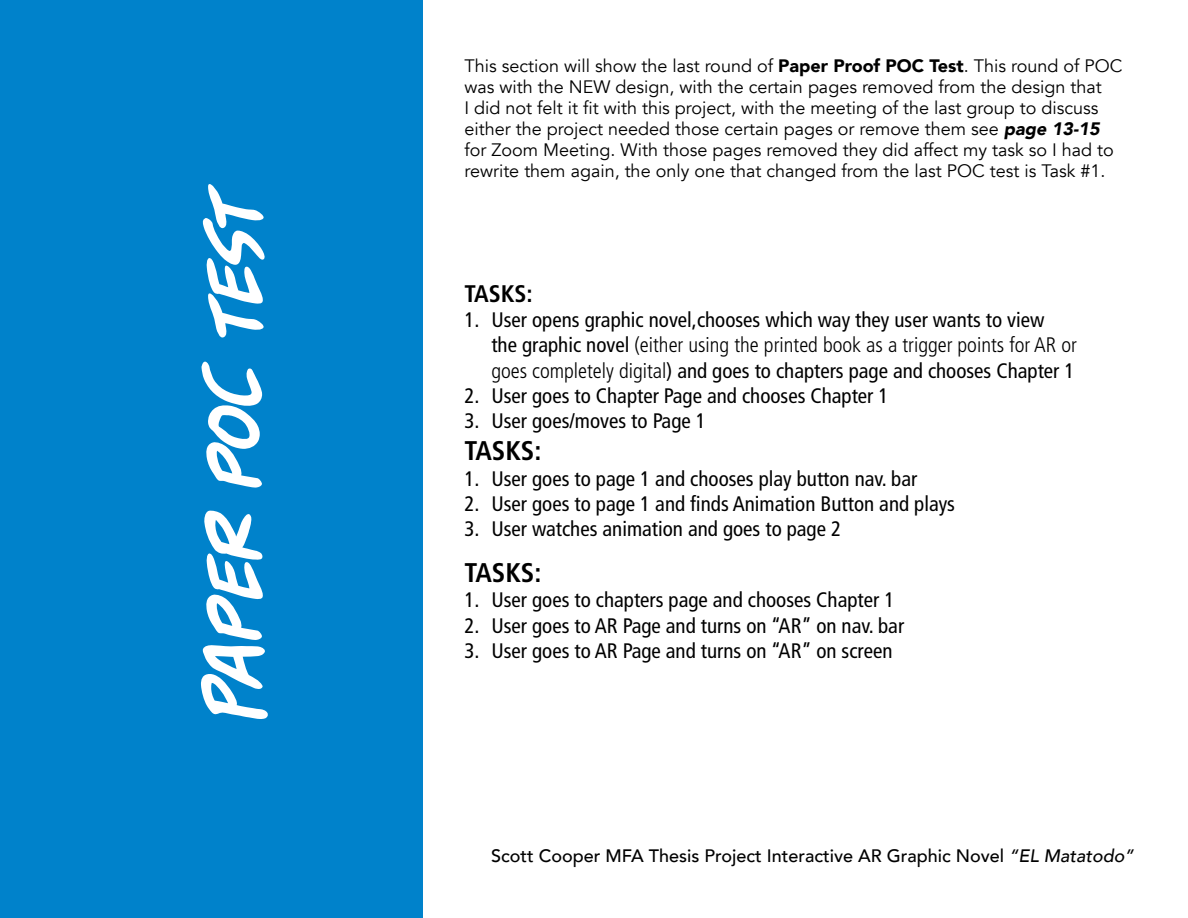
<style>
.page{position:relative;width:1188px;height:918px;background:#fff}
.page>*{position:absolute;margin:0;border:0;box-sizing:border-box;transform-origin:0 0}
.t1{font:italic 106.5px "Blambastic BB";color:#fff}
.t2{font:700 condensed 27px "Frutiger LT Std";color:#000}
.t3{font:700 condensed 24px "Frutiger LT Std";color:#000}
.t4{font:condensed 21px/25.2px "Frutiger LT Std";color:#000}
.t5{font:18px/21px "Avenir";color:#000}
.t6{font:500 18px "Avenir";color:#000}
.s1{font-weight:900}
.s2{font-weight:900;font-style:italic}
.s3{font-weight:300}
.s4{font-style:italic}
</style>
<div class="page">
<div style="left:0;top:0;width:423px;height:918px;background:#0082cb"></div>
<h1 class="t1" style="left:172px;top:723px;width:542px;rotate:-90deg">Paper poc test</h1>
<p class="t5" style="left:464px;top:56px;width:660px">This section will show the last round of <span class="s1">Paper Proof POC Test</span>. This round of POC was with the NEW design, with the certain pages removed from the design that<br>I did not felt it fit with this project, with the meeting of the last group to discuss either the project needed those certain pages or remove them see <span class="s2">page 13-15 </span>for Zoom Meeting. With those pages removed they did affect my task so I had to rewrite them again, the only one that changed from the last POC test is Task #1.</p>
<p class="t3" style="left:464px;top:279px;width:70px">TASKS:</p>
<p class="t4" style="left:491px;top:308px;width:587px;text-indent:-27px">1. User opens graphic novel,chooses which way they user wants to view<br>the graphic novel <span class="s3">(either using the printed book as a trigger points for AR or goes completely digital</span>) and goes to chapters page and chooses Chapter 1</p>
<p class="t4" style="left:464px;top:383px;width:426px">2. User goes to Chapter Page and chooses Chapter 1</p>
<p class="t4" style="left:464px;top:408px;width:243px">3. User goes/moves to Page 1</p>
<p class="t2" style="left:464px;top:435px;width:78px">TASKS:</p>
<p class="t4" style="left:464px;top:466px;width:454px">1. User goes to page 1 and chooses play button nav. bar</p>
<p class="t4" style="left:464px;top:491px;width:492px">2. User goes to page 1 and finds Animation Button and plays</p>
<p class="t4" style="left:464px;top:516px;width:378px">3. User watches animation and goes to page 2</p>
<p class="t2" style="left:464px;top:557px;width:78px">TASKS:</p>
<p class="t4" style="left:464px;top:588px;width:432px">1. User goes to chapters page and chooses Chapter 1</p>
<p class="t4" style="left:464px;top:613px;width:441px">2. User goes to AR Page and turns on “AR” on nav. bar</p>
<p class="t4" style="left:464px;top:638px;width:430px">3. User goes to AR Page and turns on “AR” on screen</p>
<p class="t6" style="left:491px;top:841px;width:644px">Scott Cooper MFA Thesis Project Interactive AR Graphic Novel <span class="s4">“EL Matatodo”</span></p>
</div>
